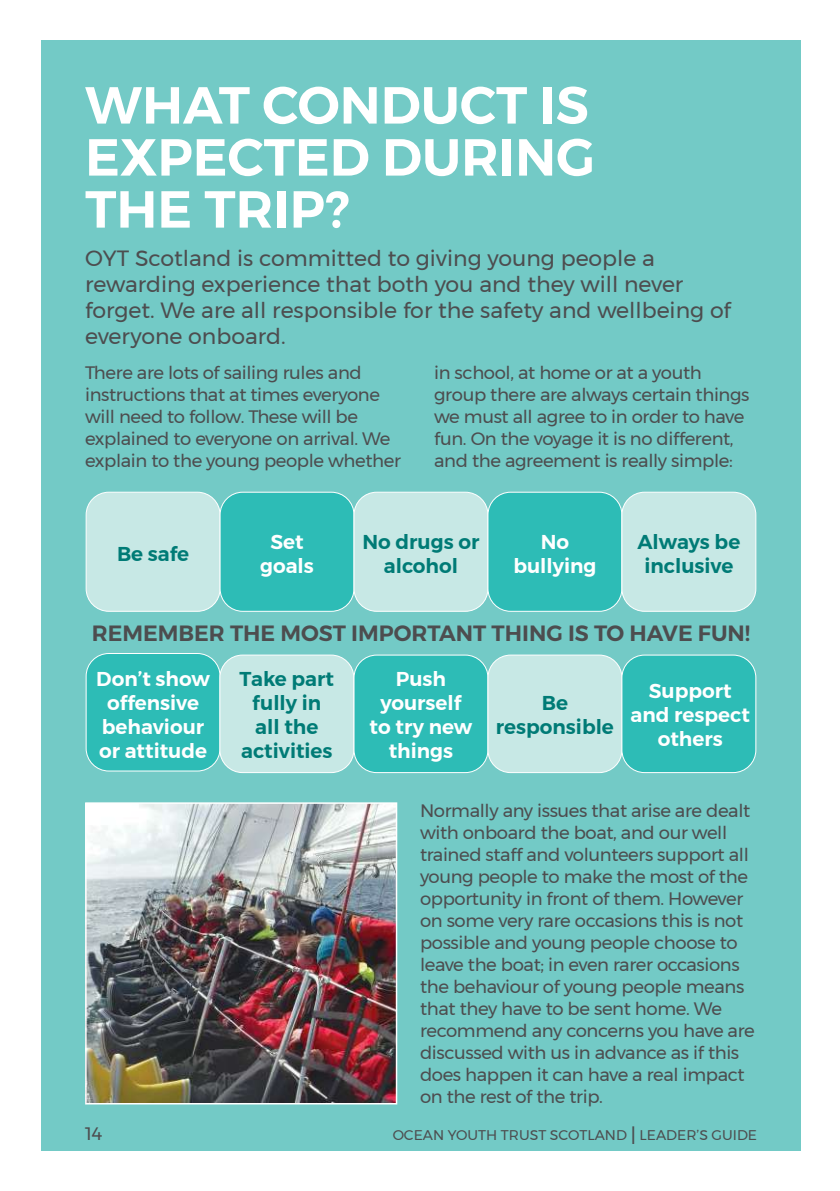
<style>
.page{position:relative;width:840px;height:1191px;background:#fff}
.page>*{position:absolute;margin:0;border:0;box-sizing:border-box;transform-origin:0 0}
.t1{font:600 52px/52px "Montserrat";color:#fff;text-align:justify}
.t2{font:22px/26px "Montserrat";color:#4d4d4f}
.t3{font:600 22px "Montserrat";color:#4d4d4f}
.t4{font:600 20px/24px "Montserrat";color:#fff;text-align:center}
.t5{font:600 20px/24px "Montserrat";color:#007b76;text-align:center}
.t6{font:18px/22px "Montserrat";letter-spacing:-.02em;color:#4d4d4f}
.t7{font:14px "Montserrat";color:#4d4d4f}
.s1{font-size:24px}
</style>
<div class="page">
<div style="left:41px;top:40px;width:758px;height:1110px;background:#73cac6"></div>
<img style="left:88px;top:805px;width:306px;height:296px">
<div style="left:85px;top:802px;width:312px;height:302px;border:2px solid #fff"></div>
<div style="left:86px;top:492px;width:134px;height:119px;background:#c7e8e5;border-radius:23px"></div>
<div style="left:86px;top:492px;width:134px;height:120px;border:1px solid #fff;border-radius:23px"></div>
<div style="left:86px;top:653px;width:134px;height:118px;background:#2dbcb6;border-radius:23px"></div>
<div style="left:86px;top:653px;width:134px;height:118px;border:1px solid #fff;border-radius:23px"></div>
<div style="left:220px;top:492px;width:134px;height:119px;background:#2dbcb6;border-radius:23px"></div>
<div style="left:219px;top:492px;width:135px;height:120px;border:1px solid #fff;border-radius:23px"></div>
<div style="left:220px;top:655px;width:133px;height:117px;background:#c7e8e5;border-radius:23px"></div>
<div style="left:219px;top:654px;width:135px;height:119px;border:1px solid #fff;border-radius:23px"></div>
<div style="left:354px;top:492px;width:133px;height:119px;background:#c7e8e5;border-radius:23px"></div>
<div style="left:353px;top:492px;width:135px;height:120px;border:1px solid #fff;border-radius:23px"></div>
<div style="left:354px;top:655px;width:133px;height:117px;background:#2dbcb6;border-radius:23px"></div>
<div style="left:353px;top:654px;width:135px;height:119px;border:1px solid #fff;border-radius:23px"></div>
<div style="left:487px;top:492px;width:134px;height:119px;background:#2dbcb6;border-radius:23px"></div>
<div style="left:487px;top:492px;width:135px;height:120px;border:1px solid #fff;border-radius:23px"></div>
<div style="left:487px;top:655px;width:134px;height:117px;background:#c7e8e5;border-radius:23px"></div>
<div style="left:487px;top:654px;width:135px;height:119px;border:1px solid #fff;border-radius:23px"></div>
<div style="left:621px;top:492px;width:134px;height:119px;background:#c7e8e5;border-radius:23px"></div>
<div style="left:621px;top:492px;width:135px;height:120px;border:1px solid #fff;border-radius:23px"></div>
<div style="left:621px;top:655px;width:134px;height:117px;background:#2dbcb6;border-radius:23px"></div>
<div style="left:621px;top:654px;width:135px;height:119px;border:1px solid #fff;border-radius:23px"></div>
<h1 class="t1" style="left:85px;top:79px;width:511px">WHAT CONDUCT IS EXPECTED DURING THE TRIP?</h1>
<p class="t2" style="left:85px;top:245px;width:647px">OYT Scotland is committed to giving young people a rewarding experience that both you and they will never forget. We are all responsible for the safety and wellbeing of everyone onboard.</p>
<p class="t6" style="left:85px;top:361px;width:317px">There are lots of sailing rules and instructions that at times everyone will need to follow. These will be explained to everyone on arrival. We explain to the young people whether</p>
<p class="t6" style="left:434px;top:361px;width:317px">in school, at home or at a youth group there are always certain things we must all agree to in order to have fun. On the voyage it is no different, and the agreement is really simple:</p>
<p class="t5" style="left:117px;top:542px;width:74px">Be safe</p>
<p class="t4" style="left:260px;top:530px;width:55px">Set goals</p>
<p class="t5" style="left:362px;top:530px;width:118px">No drugs or alcohol</p>
<p class="t4" style="left:513px;top:530px;width:85px">No bullying</p>
<p class="t5" style="left:637px;top:530px;width:104px">Always be inclusive</p>
<p class="t3" style="left:92px;top:615px;width:659px">REMEMBER THE MOST IMPORTANT THING IS TO HAVE FUN!</p>
<p class="t4" style="left:96px;top:667px;width:115px">Don’t show offensive behaviour or attitude</p>
<p class="t5" style="left:239px;top:667px;width:96px">Take part fully in all the activities</p>
<p class="t4" style="left:369px;top:667px;width:104px">Push yourself to try new things</p>
<p class="t5" style="left:495px;top:691px;width:119px">Be responsible</p>
<p class="t4" style="left:630px;top:679px;width:121px">Support and respect others</p>
<p class="t6" style="left:420px;top:799px;width:336px">Normally any issues that arise are dealt with onboard the boat, and our well trained staff and volunteers support all young people to make the most of the opportunity in front of them. However on some very rare occasions this is not possible and young people choose to leave the boat; in even rarer occasions the behaviour of young people means that they have to be sent home. We recommend any concerns you have are discussed with us in advance as if this does happen it can have a real impact on the rest of the trip.</p>
<p class="t6" style="left:85px;top:1122px;width:19px">14</p>
<p class="t7" style="left:392px;top:1124px;width:365px">OCEAN YOUTH TRUST SCOTLAND <span class="s1">l</span> LEADER’S GUIDE</p>
</div>
